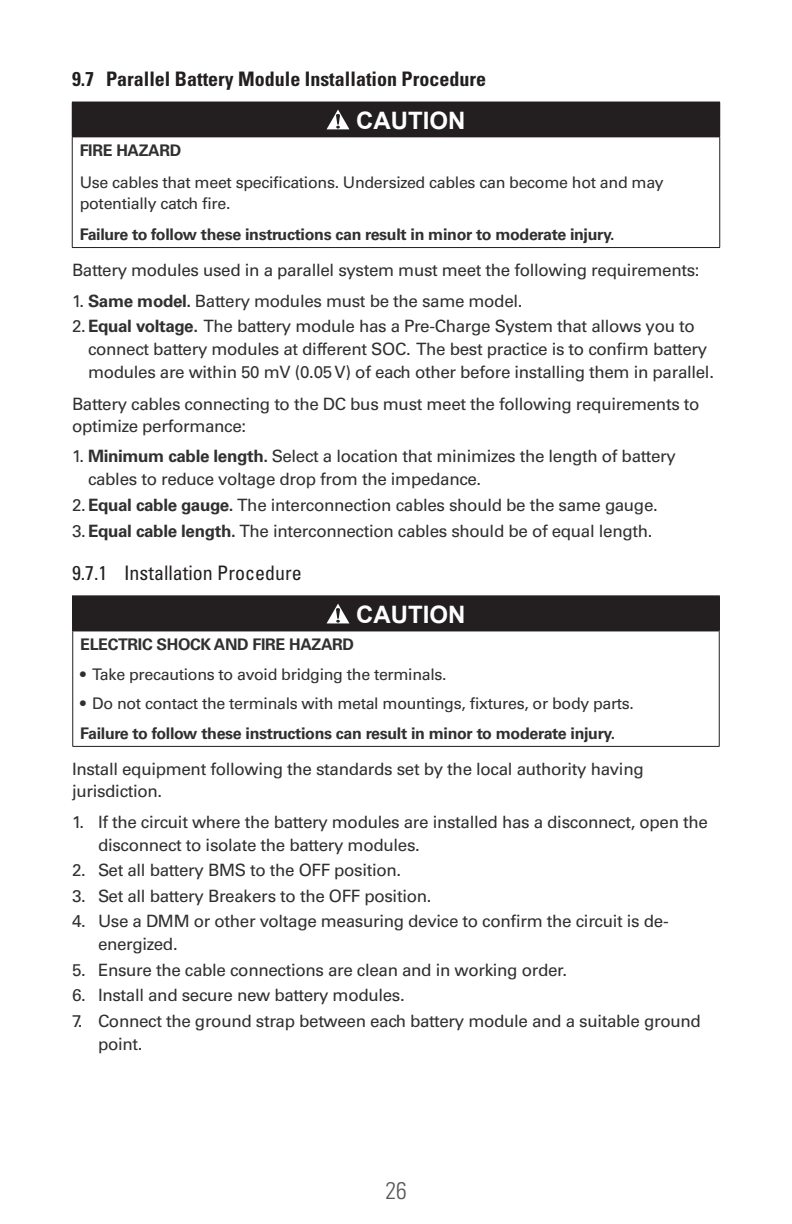
<style>
.page{position:relative;width:792px;height:1224px;background:#fff}
.page>*{position:absolute;margin:0;border:0;box-sizing:border-box;transform-origin:0 0}
.Warning_Header{font:700 24px "Arial";color:#fff}
.t1{font:300 condensed 24px "Univers LT Std";color:#57585a}
.t2{font:700 condensed 20px "Univers LT Std";color:#231f20}
.t3{font:condensed 20px "Univers LT Std";color:#231f20}
.Paragraph{font:17px/23px "Univers LT Std";letter-spacing:-.02em;color:#312f30}
.Table_Text{font:16px/21px "Univers LT Std";letter-spacing:-.02em;color:#312f30}
.Table_Text-2{font:700 16px "Univers LT Std";letter-spacing:-.02em;color:#312f30}
.s1{font-weight:700}
</style>
<div class="page">
<div style="left:72px;top:102px;width:648px;height:35px;background:#231f20"></div>
<hr style="left:72px;top:137px;width:1px;height:110px;background:#231f20">
<hr style="left:719px;top:137px;width:1px;height:110px;background:#231f20">
<hr style="left:72px;top:247px;width:648px;height:1px;background:#231f20">
<hr style="left:72px;top:137px;width:648px;height:1px;background:#231f20">
<svg style="left:327px;top:110px;width:22px;height:19px"></svg>
<div style="left:73px;top:596px;width:646px;height:35px;background:#231f20"></div>
<hr style="left:72px;top:595px;width:648px;height:2px;background:#231f20">
<hr style="left:72px;top:597px;width:2px;height:34px;background:#231f20">
<hr style="left:718px;top:597px;width:2px;height:34px;background:#231f20">
<hr style="left:72px;top:631px;width:648px;height:1px;background:#231f20">
<hr style="left:72px;top:631px;width:1px;height:115px;background:#231f20">
<hr style="left:719px;top:631px;width:1px;height:115px;background:#231f20">
<hr style="left:72px;top:746px;width:648px;height:1px;background:#231f20">
<svg style="left:327px;top:604px;width:22px;height:19px"></svg>
<p class="t2" style="left:72px;top:67px;width:415px">9.7 Parallel Battery Module Installation Procedure</p>
<p class="Warning_Header" style="left:356px;top:104px;width:111px">CAUTION</p>
<p class="Table_Text-2" style="left:80px;top:141px;width:103px">FIRE HAZARD</p>
<p class="Table_Text" style="left:80px;top:171px;width:586px">Use cables that meet specifications. Undersized cables can become hot and may potentially catch fire.</p>
<p class="Table_Text-2" style="left:80px;top:225px;width:536px">Failure to follow these instructions can result in minor to moderate injury.</p>
<p class="Paragraph" style="left:72px;top:259px;width:629px">Battery modules used in a parallel system must meet the following requirements:</p>
<p class="Paragraph" style="left:72px;top:289px;width:452px">1. <span class="s1">Same model.</span> Battery modules must be the same model.</p>
<p class="Paragraph" style="left:88px;top:315px;width:628px;text-indent:-16px">2.<span class="s1">Equal voltage.</span> The battery module has a Pre-Charge System that allows you to connect battery modules at different SOC. The best practice is to confirm battery modules are within 50 mV (0.05 V) of each other before installing them in parallel.</p>
<p class="Paragraph" style="left:72px;top:393px;width:629px;line-height:22px">Battery cables connecting to the DC bus must meet the following requirements to optimize performance:</p>
<p class="Paragraph" style="left:88px;top:445px;width:589px;text-indent:-16px">1. <span class="s1">Minimum cable length.</span> Select a location that minimizes the length of battery cables to reduce voltage drop from the impedance.</p>
<p class="Paragraph" style="left:72px;top:493px;width:587px">2.<span class="s1">Equal cable gauge.</span> The interconnection cables should be the same gauge.</p>
<p class="Paragraph" style="left:72px;top:519px;width:582px">3.<span class="s1">Equal cable length.</span> The interconnection cables should be of equal length.</p>
<p class="t3" style="left:72px;top:560px;width:231px">9.7.1 Installation Procedure</p>
<p class="Warning_Header" style="left:356px;top:598px;width:111px">CAUTION</p>
<p class="Table_Text-2" style="left:80px;top:635px;width:275px">ELECTRIC SHOCK AND FIRE HAZARD</p>
<p class="Table_Text" style="left:80px;top:664px;width:368px">• Take precautions to avoid bridging the terminals.</p>
<p class="Table_Text" style="left:80px;top:693px;width:555px">• Do not contact the terminals with metal mountings, fixtures, or body parts.</p>
<p class="Table_Text-2" style="left:80px;top:724px;width:536px">Failure to follow these instructions can result in minor to moderate injury.</p>
<p class="Paragraph" style="left:72px;top:758px;width:573px;line-height:22px">Install equipment following the standards set by the local authority having jurisdiction.</p>
<p class="Paragraph" style="left:98px;top:810px;width:611px;text-indent:-26px">1. If the circuit where the battery modules are installed has a disconnect, open the disconnect to isolate the battery modules.</p>
<p class="Paragraph" style="left:72px;top:859px;width:331px">2. Set all battery BMS to the OFF position.</p>
<p class="Paragraph" style="left:72px;top:884px;width:361px">3. Set all battery Breakers to the OFF position.</p>
<p class="Paragraph" style="left:98px;top:910px;width:572px;text-indent:-26px">4. Use a DMM or other voltage measuring device to confirm the circuit is de&shy;energized.</p>
<p class="Paragraph" style="left:72px;top:958px;width:497px">5. Ensure the cable connections are clean and in working order.</p>
<p class="Paragraph" style="left:72px;top:984px;width:334px">6. Install and secure new battery modules.</p>
<p class="Paragraph" style="left:98px;top:1009px;width:604px;text-indent:-26px">7. Connect the ground strap between each battery module and a suitable ground point.</p>
<h1 class="t1" style="left:385px;top:1176px;width:23px">26</h1>
</div>
